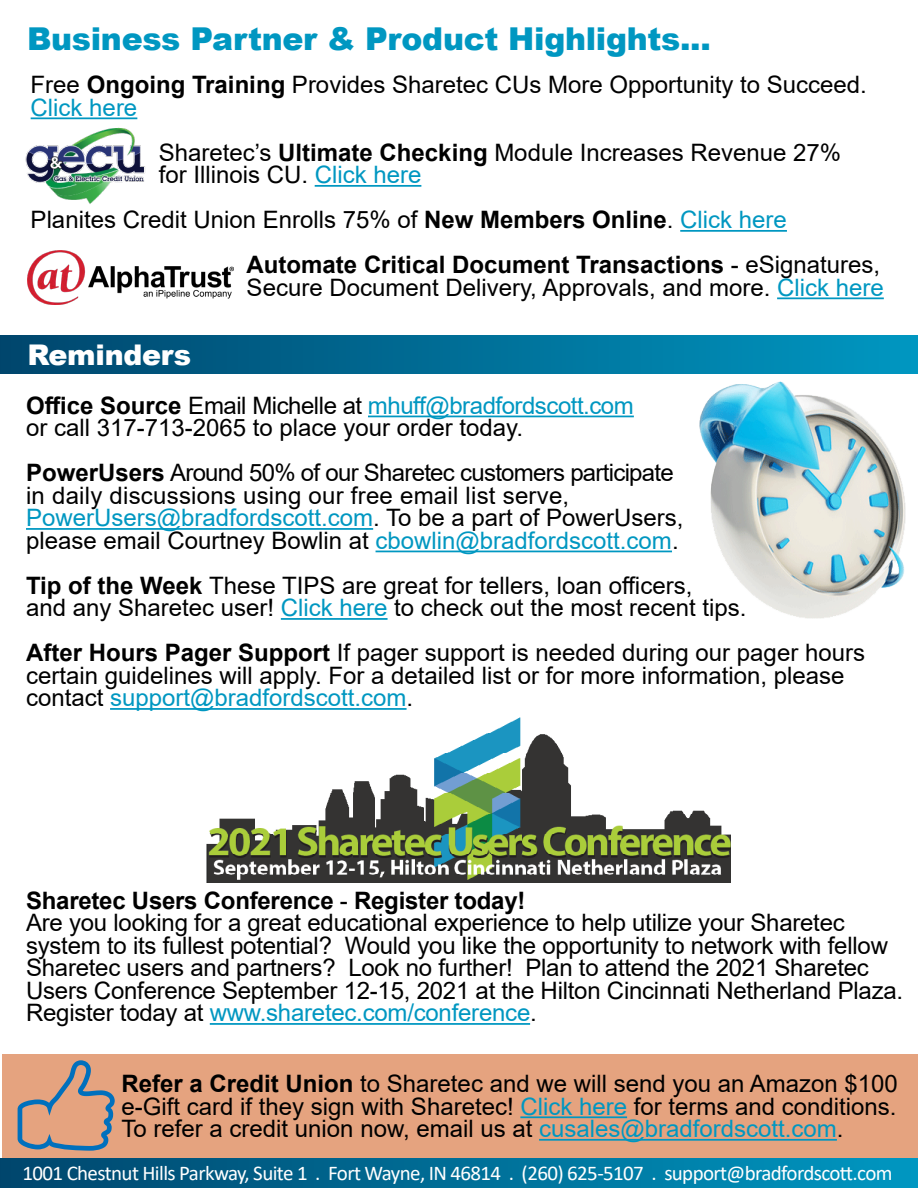
<style>
.page{position:relative;width:918px;height:1188px;background:#fff}
.page>*{position:absolute;margin:0;border:0;box-sizing:border-box;transform-origin:0 0}
.t1{font:900 31.5px "Arial";letter-spacing:-.01em;color:#0097c1}
.t2{font:900 28.5px "Arial";letter-spacing:-.01em;color:#fff}
.t3{font:24px/22.5px "Arial";color:#000}
.t4{font:700 24px/45px "Arial";color:#000}
.t5{font:21px "Calibri";letter-spacing:-.03em;color:#fff}
.s1{font-weight:700}
.s2{color:#0097c1}
.s3{font-weight:400}
.s4{font-weight:400;color:#0097c1}
</style>
<div class="page">
<div style="left:2px;top:1054px;width:916px;height:105px;background:#e5a37f"></div>
<hr style="left:368px;top:416px;width:266px;height:1px;background:#0097c1">
<hr style="left:26px;top:528px;width:347px;height:2px;background:#0097c1">
<hr style="left:376px;top:551px;width:296px;height:1px;background:#0097c1">
<hr style="left:281px;top:618px;width:107px;height:2px;background:#0097c1">
<hr style="left:110px;top:708px;width:297px;height:2px;background:#0097c1">
<hr style="left:210px;top:1023px;width:320px;height:2px;background:#0097c1">
<div style="left:0;top:1158px;width:918px;height:30px;background:linear-gradient(to right,#00456d,#0097c1)"></div>
<div style="left:0;top:336px;width:918px;height:38px;background:linear-gradient(to right,#00456d,#0097c1)"></div>
<hr style="left:31px;top:117px;width:106px;height:2px;background:#0097c1">
<hr style="left:315px;top:185px;width:106px;height:2px;background:#0097c1">
<hr style="left:680px;top:230px;width:107px;height:2px;background:#0097c1">
<hr style="left:777px;top:297px;width:107px;height:2px;background:#0097c1">
<img style="left:28px;top:250px;width:205px;height:55px">
<img style="left:25px;top:127px;width:120px;height:77px">
<hr style="left:520px;top:1116px;width:107px;height:2px;background:#0097c1">
<hr style="left:539px;top:1139px;width:298px;height:2px;background:#0097c1">
<svg style="left:18px;top:1060px;width:97px;height:91px"></svg>
<img style="left:699px;top:382px;width:207px;height:237px">
<img style="left:206px;top:717px;width:525px;height:166px">
<h1 class="t1" style="left:27px;top:16px;width:685px">Business Partner &amp; Product Highlights...</h1>
<p class="t3" style="left:31px;top:73px;width:838px">Free <span class="s1">Ongoing Training</span> Provides Sharetec CUs More Opportunity to Succeed.<br><span class="s2">Click here</span></p>
<p class="t3" style="left:159px;top:141px;width:684px">Sharetec’s <span class="s1">Ultimate Checking</span> Module Increases Revenue 27% for Illinois CU. <span class="s2">Click here</span></p>
<p class="t4" style="left:247px;top:198px;width:635px;text-indent:-216px"><span class="s3">Planites Credit Union Enrolls 75% of</span> New Members Online<span class="s3">.</span> <span class="s4">Click here<br></span>Automate Critical Document Transactions <span class="s3">- eSignatures,</span></p>
<p class="t3" style="left:247px;top:276px;width:639px">Secure Document Delivery, Approvals, and more. <span class="s2">Click here</span></p>
<p class="t2" style="left:27px;top:334px;width:165px">Reminders</p>
<p class="t3" style="left:26px;top:394px;width:609px"><span class="s1">Office Source</span> Email Michelle at <span class="s2">mhuff@bradfordscott.com </span>or call 317-713-2065 to place your order today.</p>
<p class="t3" style="left:26px;top:462px;width:659px"><span class="s1">PowerUsers</span> Around 50% of our Sharetec customers participate in daily discussions using our free email list serve, <span class="s2">PowerUsers@bradfordscott.com</span>. To be a part of PowerUsers, please email Courtney Bowlin at <span class="s2">cbowlin@bradfordscott.com</span>.</p>
<p class="t3" style="left:26px;top:574px;width:722px"><span class="s1">Tip of the Week</span> These TIPS are great for tellers, loan officers,<br>and any Sharetec user! <span class="s2">Click here</span> to check out the most recent tips.</p>
<p class="t3" style="left:26px;top:641px;width:840px"><span class="s1">After Hours Pager Support</span> If pager support is needed during our pager hours certain guidelines will apply. For a detailed list or for more information, please contact <span class="s2">support@bradfordscott.com</span>.</p>
<p class="t3" style="left:26px;top:889px;width:879px"><span class="s1">Sharetec Users Conference</span> - <span class="s1">Register today!<br></span>Are you looking for a great educational experience to help utilize your Sharetec system to its fullest potential? Would you like the opportunity to network with fellow Sharetec users and partners? Look no further! Plan to attend the 2021 Sharetec Users Conference September 12-15, 2021 at the Hilton Cincinnati Netherland Plaza.<br>Register today at <span class="s2">www.sharetec.com/conference</span>.</p>
<p class="t3" style="left:122px;top:1072px;width:778px;text-align:justify"><span class="s1">Refer a Credit Union</span> to Sharetec and we will send you an Amazon $100 e-Gift card if they sign with Sharetec! <span class="s2">Click here</span> for terms and conditions.<br>To refer a credit union now, email us at <span class="s2">cusales@bradfordscott.com</span>.</p>
<p class="t5" style="left:22px;top:1158px;width:872px">1001 Chestnut Hills Parkway, Suite 1 . Fort Wayne, IN 46814 . (260) 625-5107 . support@bradfordscott.com</p>
</div>
